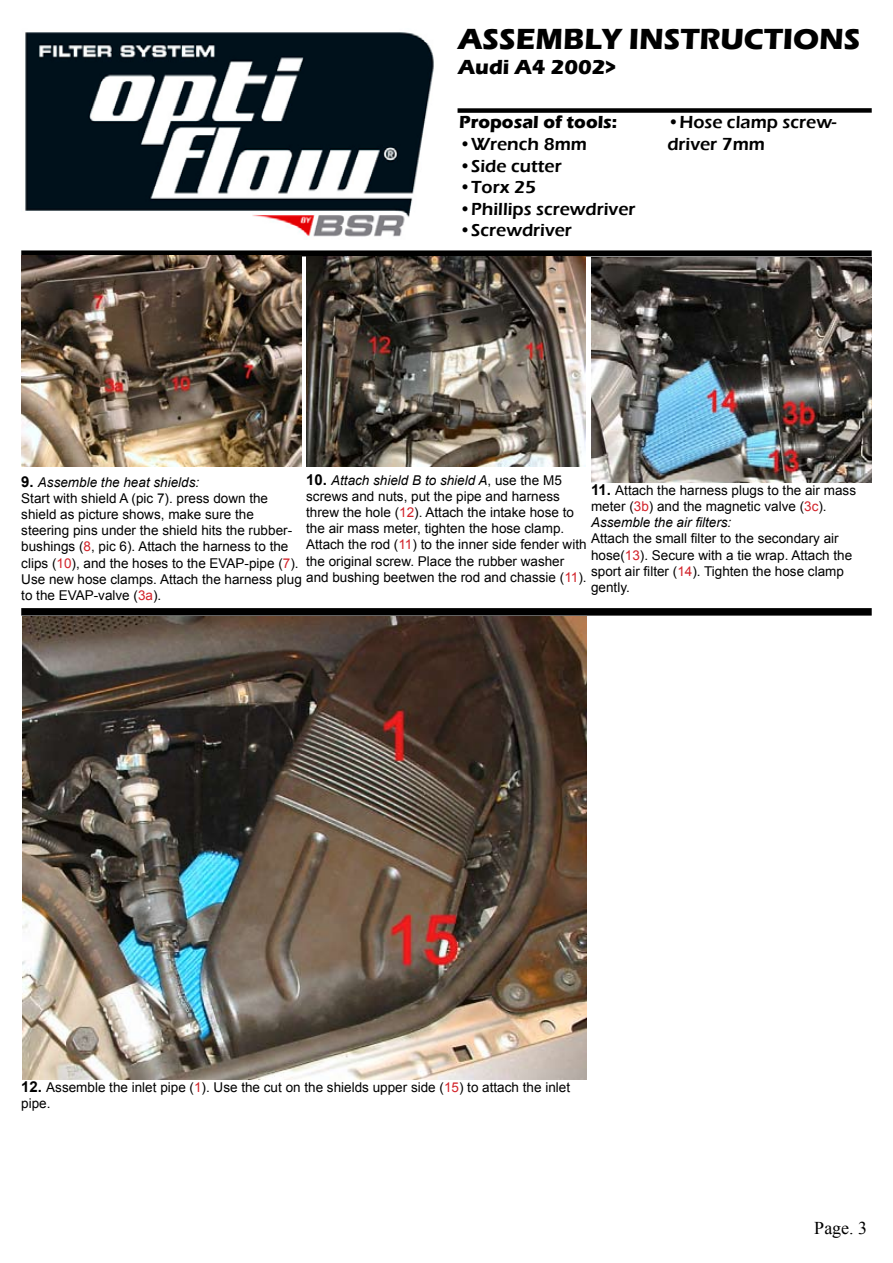
<style>
.page{position:relative;width:893px;height:1263px;background:#fff}
.page>*{position:absolute;margin:0;border:0;box-sizing:border-box;transform-origin:0 0}
.t1{font:700 30px "Eras ITC";color:#000}
.t2{font:700 21px "Eras ITC";color:#000}
.t3{font:600 18px/21.6px "Eras ITC";color:#000}
.t4{font:700 18px "Eras ITC";color:#000}
.t5{font:18px "Times New Roman";color:#000}
.t6{font:13.5px/16.2px "Arial";color:#000}
.s1{font-weight:700;font-size:15px}
.s2{font-style:italic}
.s3{color:#d2232a}
</style>
<div class="page">
<img style="left:25px;top:32px;width:409px;height:205px">
<div style="left:21px;top:250px;width:851px;height:6px;background:#000"></div>
<div style="left:21px;top:608px;width:851px;height:8px;background:#000"></div>
<div style="left:458px;top:108px;width:414px;height:5px;background:#000"></div>
<img style="left:21px;top:255px;width:281px;height:212px">
<img style="left:306px;top:256px;width:280px;height:210px">
<img style="left:591px;top:257px;width:281px;height:226px">
<img style="left:23px;top:617px;width:564px;height:462px">
<h1 class="t1" style="left:458px;top:22px;width:404px">ASSEMBLY INSTRUCTIONS</h1>
<h2 class="t2" style="left:458px;top:55px;width:159px">Audi A4 2002&gt;</h2>
<h3 class="t4" style="left:459px;top:112px;width:160px">Proposal of tools:</h3>
<h3 class="t3" style="left:459px;top:133px;width:129px">•Wrench 8mm</h3>
<h3 class="t3" style="left:459px;top:155px;width:104px">•Side cutter</h3>
<h3 class="t3" style="left:459px;top:177px;width:78px">•Torx 25</h3>
<h3 class="t3" style="left:459px;top:198px;width:178px">•Phillips screwdriver</h3>
<h3 class="t3" style="left:459px;top:220px;width:114px">•Screwdriver</h3>
<h3 class="t3" style="left:667px;top:112px;width:171px">•Hose clamp screw&shy;driver 7mm</h3>
<p class="t6" style="left:21px;top:474px;width:282px"><span class="s1">9.</span> <span class="s2">Assemble the heat shields:<br></span>Start with shield A (pic 7). press down the shield as picture shows, make sure the steering pins under the shield hits the rubber&shy;bushings (<span class="s3">8</span>, pic 6). Attach the harness to the clips (<span class="s3">10</span>), and the hoses to the EVAP-pipe (<span class="s3">7</span>).<br>Use new hose clamps. Attach the harness plug to the EVAP-valve (<span class="s3">3a</span>).</p>
<p class="t6" style="left:306px;top:472px;width:282px"><span class="s1">10.</span> <span class="s2">Attach shield B to shield A</span>, use the M5 screws and nuts, put the pipe and harness threw the hole (<span class="s3">12</span>). Attach the intake hose to the air mass meter, tighten the hose clamp.<br>Attach the rod (<span class="s3">11</span>) to the inner side fender with the original screw. Place the rubber washer and bushing beetwen the rod and chassie (<span class="s3">11</span>).</p>
<p class="t6" style="left:591px;top:482px;width:267px"><span class="s1">11.</span> Attach the harness plugs to the air mass meter (<span class="s3">3b</span>) and the magnetic valve (<span class="s3">3c</span>).<br><span class="s2">Assemble the air filters:</span></p>
<p class="t6" style="left:591px;top:531px;width:263px">Attach the small filter to the secondary air hose(<span class="s3">13</span>). Secure with a tie wrap. Attach the sport air filter (<span class="s3">14</span>). Tighten the hose clamp gently.</p>
<p class="t6" style="left:21px;top:1079px;width:550px"><span class="s1">12.</span> Assemble the inlet pipe (<span class="s3">1</span>). Use the cut on the shields upper side (<span class="s3">15</span>) to attach the inlet pipe.</p>
<h3 class="t5" style="left:814px;top:1215px;width:54px">Page. 3</h3>
</div>
